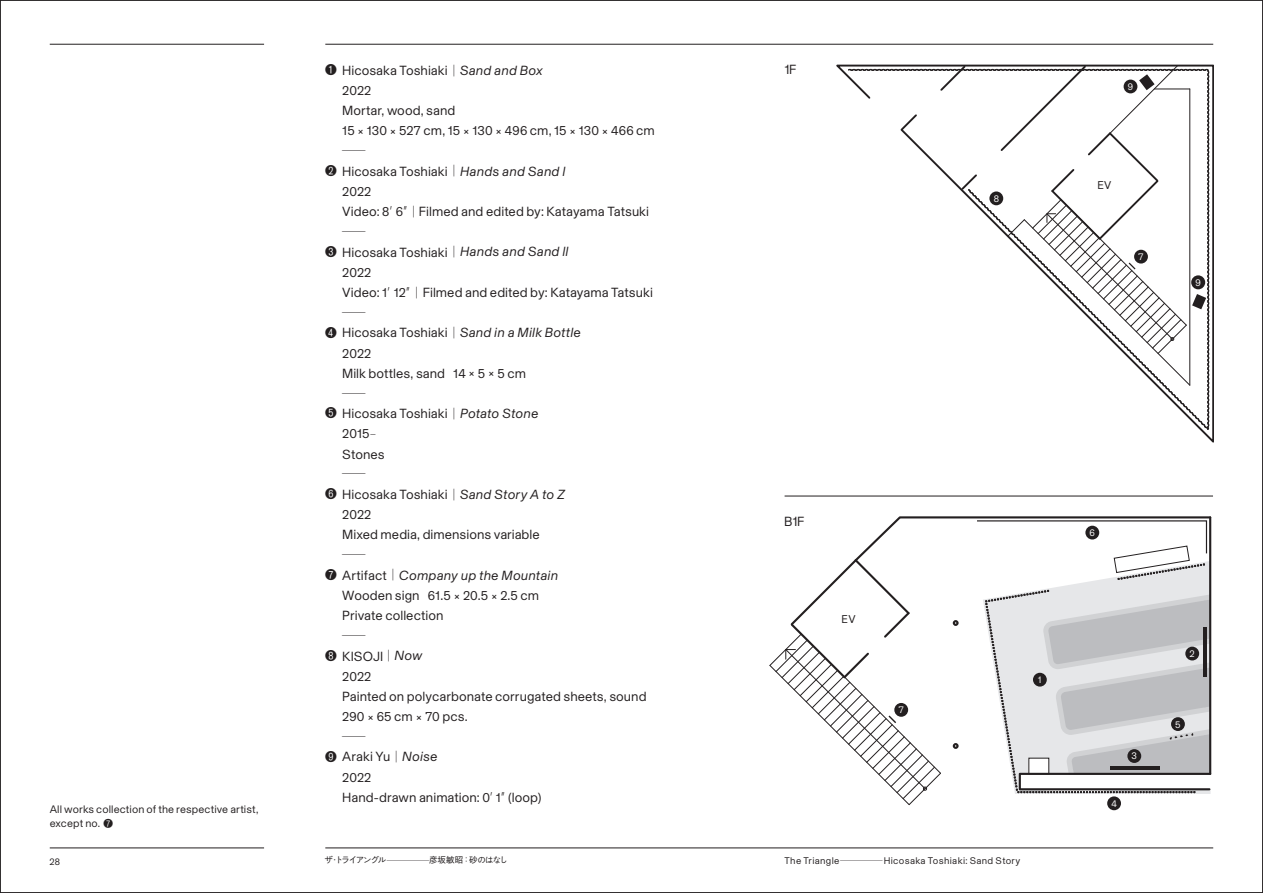
<style>
.page{position:relative;width:1263px;height:893px;background:#fff}
.page>*{position:absolute;margin:0;border:0;box-sizing:border-box;transform-origin:0 0}
.t1{font:13.5px/20.2px "Basel";color:#231f20}
.t2{font:11.7px "NPG Qunado Kn 2 W225";color:#231f20}
.t3{font:300 11.7px "Gothic MB101 Pr 5";color:#231f20;scale:2 1}
.t4{font:11.4px "Basel";color:#231f20}
.t5{font:10.95px/14.9px "Basel";letter-spacing:.01em;color:#231f20}
.t6{font:10.05px "Basel";color:#fff}
.t7{font:9.9px "Basel";color:#fff}
.t8{font:9.75px "Basel";letter-spacing:.035em;color:#231f20}
.t9{font:8.55px "NPG Qunado Kn 2 W225";letter-spacing:-.15em;color:#231f20}
.s1{font-family:"NPG Qunado Kn 2 W225";font-size:9.6px}
.s2{font-family:"Gothic MB101 Pro";font-weight:300;font-size:11.7px}
.s3{font-style:italic}
.s4{font-family:"NPG Qunado Kn 2 W225";font-size:11.7px}
.s5{font-family:"Gothic MB101 Pro";font-weight:300}
.s6{font-family:"Yu Go Pr 6 N";font-weight:600}
.s7{font-family:"Gothic MB101 Pro";font-weight:300;font-size:8.55px}
</style>
<div class="page">
<hr style="left:325px;top:44px;width:888px;height:1px;background:#231f20">
<hr style="left:325px;top:848px;width:888px;height:1px;background:#231f20">
<hr style="left:50px;top:44px;width:214px;height:1px;background:#231f20">
<hr style="left:50px;top:848px;width:214px;height:1px;background:#231f20">
<hr style="left:784px;top:496px;width:429px;height:1px;background:#231f20">
<svg style="left:769px;top:516px;width:443px;height:289px"></svg>
<div style="left:1085px;top:526px;width:14px;height:13px;background:#231f20;border-radius:50%"></div>
<div style="left:1185px;top:647px;width:14px;height:13px;background:#231f20;border-radius:50%"></div>
<div style="left:1033px;top:673px;width:14px;height:14px;background:#231f20;border-radius:50%"></div>
<div style="left:1127px;top:749px;width:14px;height:14px;background:#231f20;border-radius:50%"></div>
<div style="left:1107px;top:796px;width:14px;height:14px;background:#231f20;border-radius:50%"></div>
<div style="left:1171px;top:717px;width:14px;height:14px;background:#231f20;border-radius:50%"></div>
<div style="left:894px;top:703px;width:14px;height:14px;background:#231f20;border-radius:50%"></div>
<svg style="left:836px;top:65px;width:377px;height:378px"></svg>
<svg style="left:848px;top:69px;width:361px;height:360px"></svg>
<svg style="left:999px;top:65px;width:207px;height:321px"></svg>
<div style="left:989px;top:191px;width:14px;height:14px;background:#231f20;border-radius:50%"></div>
<div style="left:1191px;top:275px;width:14px;height:14px;background:#231f20;border-radius:50%"></div>
<div style="left:1134px;top:250px;width:14px;height:14px;background:#231f20;border-radius:50%"></div>
<div style="left:1123px;top:80px;width:14px;height:13px;background:#231f20;border-radius:50%"></div>
<p class="t5" style="left:50px;top:800px;width:210px">All works collection of the respective artist, except no. <span class="s1">❼</span></p>
<p class="t2" style="left:325px;top:63px;width:13px">❶</p>
<p class="t1" style="left:342px;top:59px;width:314px">Hicosaka Toshiaki<span class="s2">｜</span><span class="s3">Sand and Box<br></span>2022<br>Mortar, wood, sand<br>15 <span class="s4">×</span> 130 <span class="s4">×</span> 527 cm, 15 <span class="s4">×</span> 130 <span class="s4">×</span> 496 cm, 15 <span class="s4">×</span> 130 <span class="s4">×</span> 466 cm</p>
<p class="t3" style="left:342px;top:141px;width:13px">―</p>
<p class="t1" style="left:342px;top:160px;width:308px">Hicosaka Toshiaki<span class="s2">｜</span><span class="s3">Hands and Sand l<br></span>2022<br>Video: 8<span class="s4">′</span>6<span class="s4">″</span><span class="s2">｜</span> Filmed and edited by: Katayama Tatsuki</p>
<p class="t3" style="left:342px;top:222px;width:13px">―</p>
<p class="t1" style="left:342px;top:241px;width:312px">Hicosaka Toshiaki<span class="s2">｜</span><span class="s3">Hands and Sand ll<br></span>2022<br>Video: 1<span class="s4">′</span>12<span class="s4">″</span><span class="s2">｜</span> Filmed and edited by: Katayama Tatsuki</p>
<p class="t3" style="left:342px;top:303px;width:13px">―</p>
<p class="t1" style="left:342px;top:321px;width:240px">Hicosaka Toshiaki<span class="s2">｜</span><span class="s3">Sand in a Milk Bottle<br></span>2022<br>Milk bottles, sand 14 <span class="s4">×</span> 5 <span class="s4">×</span> 5 cm</p>
<p class="t3" style="left:342px;top:383px;width:13px">―</p>
<p class="t1" style="left:342px;top:402px;width:198px">Hicosaka Toshiaki<span class="s2">｜</span><span class="s3">Potato Stone<br></span>2015<span class="s2">‒<br></span>Stones</p>
<p class="t3" style="left:342px;top:464px;width:13px">―</p>
<p class="t1" style="left:342px;top:483px;width:224px">Hicosaka Toshiaki<span class="s2">｜</span><span class="s3">Sand Story A to Z<br></span>2022<br>Mixed media, dimensions variable</p>
<p class="t3" style="left:342px;top:545px;width:13px">―</p>
<p class="t1" style="left:342px;top:564px;width:217px">Artifact<span class="s2">｜</span><span class="s3">Company up the Mountain<br></span>Wooden sign 61.5 <span class="s4">×</span> 20.5 <span class="s4">×</span> 2.5 cm<br>Private collection</p>
<p class="t3" style="left:342px;top:626px;width:13px">―</p>
<p class="t1" style="left:342px;top:644px;width:306px">KISOJI <span class="s2">｜</span><span class="s3">Now<br></span>2022<br>Painted on polycarbonate corrugated sheets, sound<br>290 <span class="s4">×</span> 65 cm <span class="s4">×</span> 70 pcs.</p>
<p class="t3" style="left:342px;top:727px;width:13px">―</p>
<p class="t1" style="left:342px;top:745px;width:201px">Araki Yu<span class="s2">｜</span><span class="s3">Noise<br></span>2022<br>Hand-drawn animation: 0<span class="s4">′</span>1<span class="s4">″</span>(loop)</p>
<p class="t2" style="left:325px;top:164px;width:13px">❷</p>
<p class="t2" style="left:325px;top:245px;width:13px">❸</p>
<p class="t2" style="left:325px;top:326px;width:13px">❹</p>
<p class="t2" style="left:325px;top:406px;width:13px">❺</p>
<p class="t2" style="left:325px;top:487px;width:13px">❻</p>
<p class="t2" style="left:325px;top:568px;width:13px">❼</p>
<p class="t2" style="left:325px;top:649px;width:13px">❽</p>
<p class="t2" style="left:325px;top:750px;width:13px">❾</p>
<p class="t1" style="left:784px;top:58px;width:14px">1F</p>
<p class="t7" style="left:994px;top:191px;width:7px">8</p>
<p class="t1" style="left:784px;top:510px;width:22px">B1F</p>
<p class="t4" style="left:842px;top:610px;width:15px">EV</p>
<p class="t7" style="left:898px;top:702px;width:7px">7</p>
<p class="t8" style="left:50px;top:854px;width:12px">28</p>
<p class="t9" style="left:324px;top:855px;width:185px">ザ・トライアングル<span class="s5">̶</span><span class="s6">彦坂敏昭</span>：<span class="s6">砂</span>のはなし</p>
<p class="t8" style="left:784px;top:853px;width:237px">The Triangle<span class="s7">̶</span>Hicosaka Toshiaki: Sand Story</p>
<p class="t7" style="left:1038px;top:672px;width:5px">1</p>
<p class="t7" style="left:1128px;top:79px;width:7px">9</p>
<p class="t4" style="left:1097px;top:176px;width:15px">EV</p>
<p class="t7" style="left:1138px;top:249px;width:7px">7</p>
<p class="t6" style="left:1195px;top:275px;width:7px">9</p>
<p class="t7" style="left:1090px;top:525px;width:7px">6</p>
<p class="t7" style="left:1132px;top:748px;width:7px">3</p>
<p class="t7" style="left:1111px;top:796px;width:7px">4</p>
<p class="t7" style="left:1189px;top:646px;width:7px">2</p>
<p class="t7" style="left:1175px;top:717px;width:7px">5</p>
</div>
